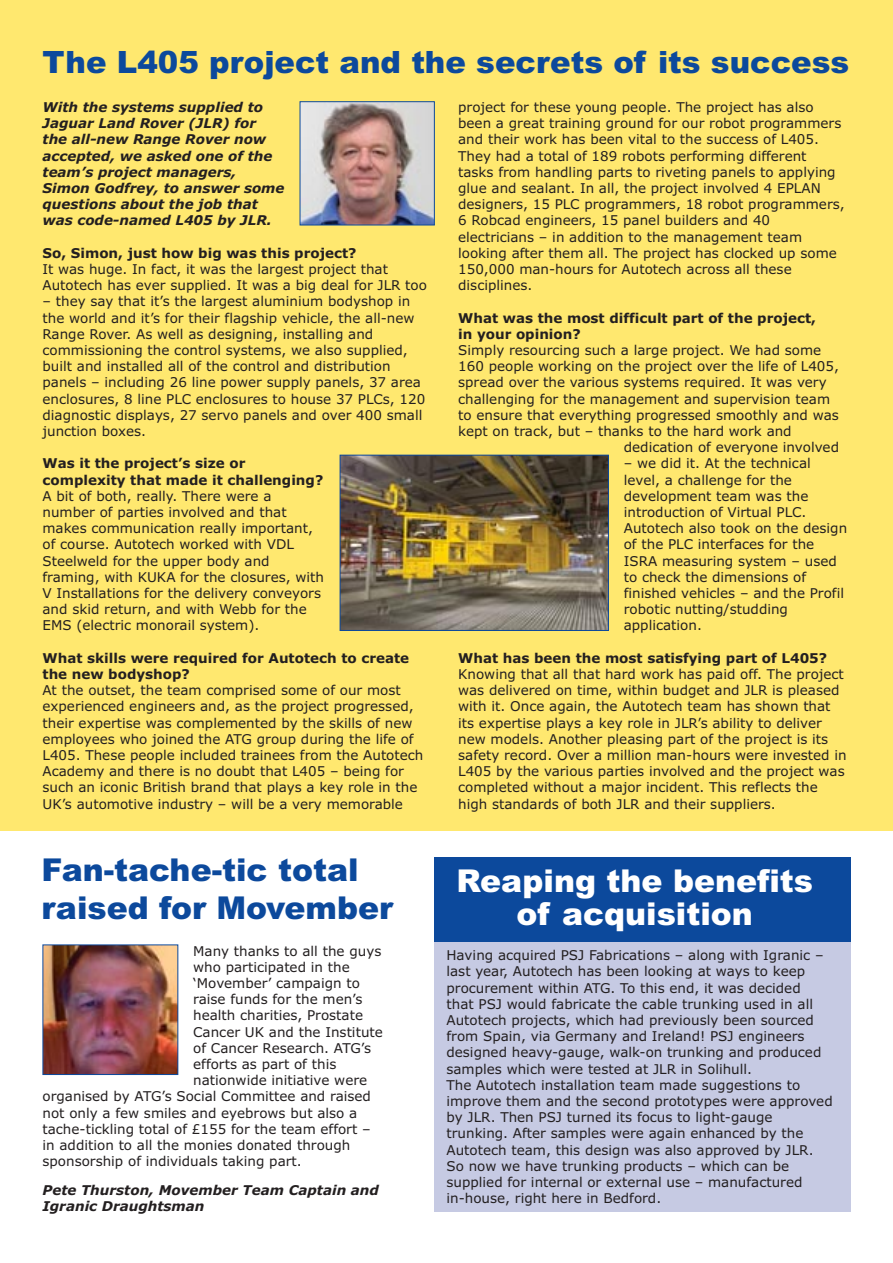
<style>
.page{position:relative;width:893px;height:1263px;background:#fff}
.page>*{position:absolute;margin:0;border:0;box-sizing:border-box;transform-origin:0 0}
.t1{font:900 31.5px/37.8px "Arial";color:#0c499c}
.t2{font:900 31.5px/33px "Arial";color:#fff;text-align:center}
.t3{font:900 30.75px "Arial";color:#0c499c}
.t4{font:13.5px/16.2px "Verdana";color:#231f20}
.t5{font:italic 700 13.5px/16.2px "Verdana";color:#231f20}
.t6{font:700 13.5px/16.2px "Verdana";color:#231f20}
</style>
<div class="page">
<div style="left:0;top:0;width:893px;height:831px;background:#ffe86f"></div>
<img style="left:302px;top:103px;width:131px;height:120px">
<div style="left:300px;top:101px;width:135px;height:124px;border:1px solid #0c499c"></div>
<div style="left:434px;top:857px;width:416px;height:355px;background:#c6cae3"></div>
<div style="left:434px;top:857px;width:416px;height:84px;background:#0c499c"></div>
<img style="left:45px;top:946px;width:131px;height:127px">
<div style="left:43px;top:944px;width:135px;height:131px;border:1px solid #0c499c"></div>
<img style="left:342px;top:457px;width:265px;height:172px">
<div style="left:340px;top:455px;width:269px;height:176px;border:1px solid #0c499c"></div>
<h2 class="t3" style="left:43px;top:51px;width:808px">The L405 project and the secrets of its success</h2>
<p class="t5" style="left:43px;top:100px;width:243px">With the systems supplied to<br>Jaguar Land Rover (JLR) for<br>the all-new Range Rover now accepted, we asked one of the team’s project managers,<br>Simon Godfrey, to answer some questions about the job that was code-named L405 by JLR.</p>
<p class="t6" style="left:43px;top:246px;width:316px">So, Simon, just how big was this project?</p>
<p class="t4" style="left:43px;top:262px;width:386px">It was huge. In fact, it was the largest project that<br>Autotech has ever supplied. It was a big deal for JLR too</p>
<p class="t4" style="left:43px;top:295px;width:384px">– they say that it’s the largest aluminium bodyshop in the world and it’s for their flagship vehicle, the all-new Range Rover. As well as designing, installing and commissioning the control systems, we also supplied, built and installed all of the control and distribution panels – including 26 line power supply panels, 37 area enclosures, 8 line PLC enclosures to house 37 PLCs, 120 diagnostic displays, 27 servo panels and over 400 small junction boxes.</p>
<p class="t6" style="left:43px;top:457px;width:282px">Was it the project’s size or complexity that made it challenging?</p>
<p class="t4" style="left:43px;top:489px;width:283px">A bit of both, really. There were a number of parties involved and that makes communication really important, of course. Autotech worked with VDL Steelweld for the upper body and framing, with KUKA for the closures, with V Installations for the delivery conveyors and skid return, and with Webb for the EMS (electric monorail system).</p>
<p class="t6" style="left:43px;top:651px;width:368px">What skills were required for Autotech to create the new bodyshop?</p>
<p class="t4" style="left:43px;top:683px;width:382px">At the outset, the team comprised some of our most experienced engineers and, as the project progressed, their expertise was complemented by the skills of new employees who joined the ATG group during the life of L405. These people included trainees from the Autotech Academy and there is no doubt that L405 – being for such an iconic British brand that plays a key role in the UK’s automotive industry – will be a very memorable</p>
<h1 class="t1" style="left:41px;top:854px;width:353px">Fan-tache-tic total raised for Movember</h1>
<p class="t4" style="left:193px;top:944px;width:190px">Many thanks to all the guys</p>
<p class="t4" style="left:193px;top:960px;width:158px">who participated in the</p>
<p class="t4" style="left:193px;top:976px;width:168px">‘Movember’ campaign to</p>
<p class="t4" style="left:193px;top:992px;width:171px">raise funds for the men’s</p>
<p class="t4" style="left:193px;top:1008px;width:171px">health charities, Prostate</p>
<p class="t4" style="left:193px;top:1025px;width:191px">Cancer UK and the Institute</p>
<p class="t4" style="left:193px;top:1041px;width:179px">of Cancer Research. ATG’s</p>
<p class="t4" style="left:193px;top:1057px;width:145px">efforts as part of this</p>
<p class="t4" style="left:193px;top:1073px;width:175px">nationwide initiative were</p>
<p class="t4" style="left:43px;top:1089px;width:330px">organised by ATG’s Social Committee and raised</p>
<p class="t4" style="left:43px;top:1106px;width:316px">not only a few smiles and eyebrows but also a</p>
<p class="t4" style="left:43px;top:1122px;width:330px">tache-tickling total of £155 for the team effort –</p>
<p class="t4" style="left:43px;top:1138px;width:309px">in addition to all the monies donated through</p>
<p class="t4" style="left:43px;top:1154px;width:261px">sponsorship of individuals taking part.</p>
<p class="t5" style="left:43px;top:1183px;width:338px">Pete Thurston, Movember Team Captain and<br>Igranic Draughtsman</p>
<p class="t4" style="left:458px;top:100px;width:388px">project for these young people. The project has also been a great training ground for our robot programmers and their work has been vital to the success of L405.<br>They had a total of 189 robots performing different tasks from handling parts to riveting panels to applying glue and sealant. In all, the project involved 4 EPLAN designers, 15 PLC programmers, 18 robot programmers, 6 Robcad engineers, 15 panel builders and 40 electricians – in addition to the management team looking after them all. The project has clocked up some 150,000 man-hours for Autotech across all these disciplines.</p>
<p class="t6" style="left:458px;top:311px;width:359px">What was the most difficult part of the project, in your opinion?</p>
<p class="t4" style="left:458px;top:343px;width:365px">Simply resourcing such a large project. We had some</p>
<p class="t4" style="left:458px;top:359px;width:382px">160 people working on the project over the life of L405,</p>
<p class="t4" style="left:458px;top:376px;width:370px">spread over the various systems required. It was very</p>
<p class="t4" style="left:458px;top:392px;width:373px">challenging for the management and supervision team</p>
<p class="t4" style="left:458px;top:408px;width:382px">to ensure that everything progressed smoothly and was</p>
<p class="t4" style="left:458px;top:424px;width:335px">kept on track, but – thanks to the hard work and</p>
<p class="t4" style="left:624px;top:440px;width:217px">dedication of everyone involved</p>
<p class="t4" style="left:624px;top:457px;width:225px">– we did it. At the technical level, a challenge for the development team was the introduction of Virtual PLC.<br>Autotech also took on the design of the PLC interfaces for the<br>ISRA measuring system – used to check the dimensions of finished vehicles – and the Profil robotic nutting/studding application.</p>
<p class="t6" style="left:458px;top:651px;width:370px">What has been the most satisfying part of L405?</p>
<p class="t4" style="left:458px;top:667px;width:390px">Knowing that all that hard work has paid off. The project was delivered on time, within budget and JLR is pleased with it. Once again, the Autotech team has shown that its expertise plays a key role in JLR’s ability to deliver new models. Another pleasing part of the project is its safety record. Over a million man-hours were invested in L405 by the various parties involved and the project was completed without a major incident. This reflects the high standards of both JLR and their suppliers.</p>
<h1 class="t2" style="left:456px;top:867px;width:358px">Reaping the benefits of acquisition</h1>
<p class="t4" style="left:446px;top:948px;width:388px">Having acquired PSJ Fabrications – along with Igranic – last year, Autotech has been looking at ways to keep procurement within ATG. To this end, it was decided<br>that PSJ would fabricate the cable trunking used in all Autotech projects, which had previously been sourced from Spain, via Germany and Ireland! PSJ engineers designed heavy-gauge, walk-on trunking and produced samples which were tested at JLR in Solihull.<br>The Autotech installation team made suggestions to improve them and the second prototypes were approved by JLR. Then PSJ turned its focus to light-gauge trunking. After samples were again enhanced by the Autotech team, this design was also approved by JLR.<br>So now we have trunking products – which can be supplied for internal or external use – manufactured in-house, right here in Bedford.</p>
</div>
